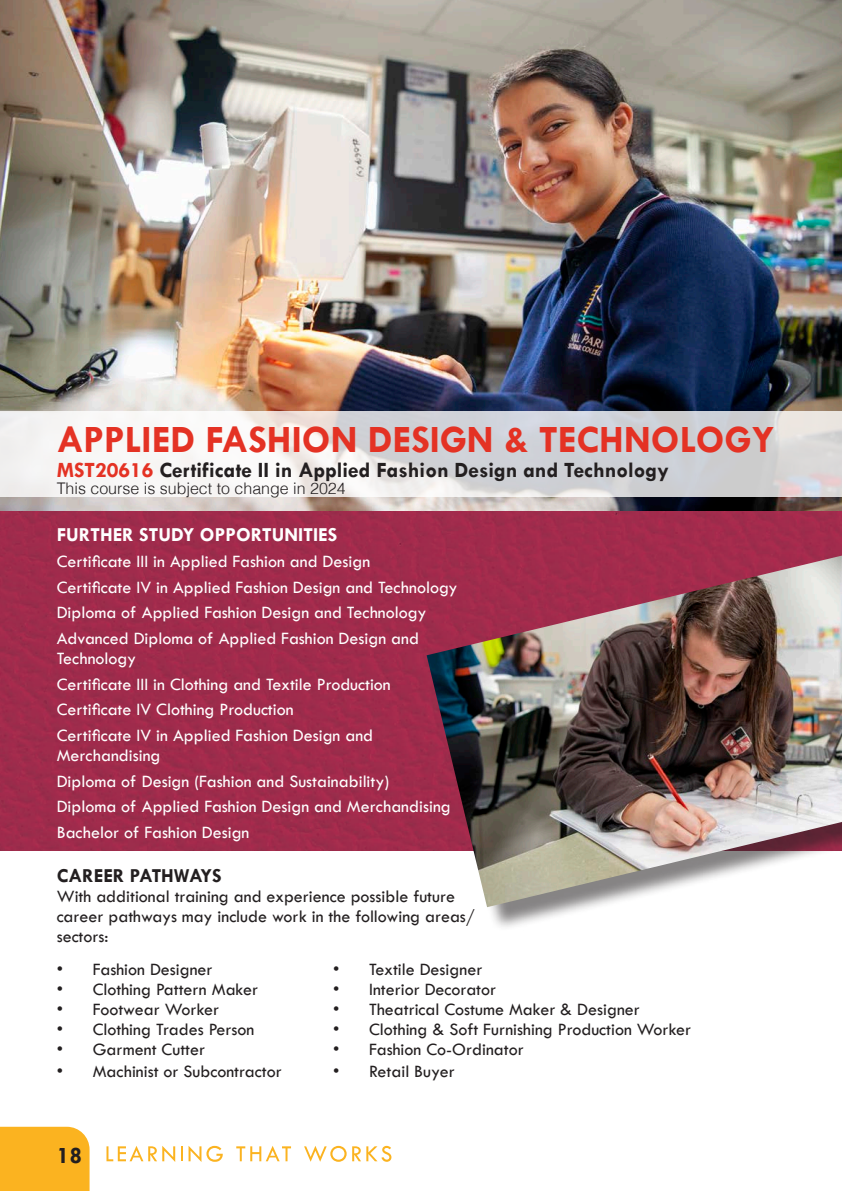
<style>
.page{position:relative;width:842px;height:1191px;background:#fff}
.page>*{position:absolute;margin:0;border:0;box-sizing:border-box;transform-origin:0 0}
.t1{font:700 39px "Tw Cen";color:#e43224}
.t2{font:700 24px "Tw Cen";color:#231f20}
.t3{font:700 22px "Tw Cen";color:#231f20}
.t4{font:700 20px "Tw Cen";color:#fff}
.Body_Copy_Heavy_Reve{font:700 20px "Tw Cen";color:#231f20}
.Body_Copy_Heavy{font:18px/20px "Tw Cen";color:#fff}
.Body_Copy_Heavy_Reve-2{font:18px/20px "Tw Cen";color:#231f20}
.Body_Copy_Normal{font:300 16px "Helvetica";color:#231f20}
.s1{color:#e43224}
</style>
<div class="page">
<svg style="left:106px;top:1146px;width:69px;height:16px"></svg>
<svg style="left:181px;top:1146px;width:2px;height:15px"></svg>
<svg style="left:189px;top:1145px;width:34px;height:17px"></svg>
<svg style="left:236px;top:1146px;width:55px;height:15px"></svg>
<svg style="left:304px;top:1145px;width:87px;height:16px"></svg>
<div style="left:0;top:1126px;width:90px;height:65px;background:#fbb320"></div>
<img style="left:0;top:0;width:842px;height:850px">
<svg style="left:0;top:411px;width:842px;height:85px"></svg>
<div style="left:430px;top:554px;width:412px;height:377px;background:#231f20;opacity:.55"></div>
<img style="left:427px;top:555px;width:415px;height:352px">
<p class="t1" style="left:57px;top:416px;width:719px">APPLIED FASHION DESIGN &amp; TECHNOLOGY</p>
<p class="t3" style="left:57px;top:456px;width:614px"><span class="s1">MST20616</span> Certificate II in Applied Fashion Design and Technology</p>
<p class="Body_Copy_Normal" style="left:57px;top:475px;width:291px">This course is subject to change in 2024</p>
<p class="t4" style="left:57px;top:523px;width:282px">FURTHER STUDY OPPORTUNITIES</p>
<p class="Body_Copy_Heavy" style="left:57px;top:551px;width:315px">Certificate III in Applied Fashion and Design</p>
<p class="Body_Copy_Heavy" style="left:57px;top:577px;width:402px">Certificate IV in Applied Fashion Design and Technology</p>
<p class="Body_Copy_Heavy" style="left:57px;top:602px;width:371px">Diploma of Applied Fashion Design and Technology</p>
<p class="Body_Copy_Heavy" style="left:57px;top:628px;width:364px">Advanced Diploma of Applied Fashion Design and<br>Technology</p>
<p class="Body_Copy_Heavy" style="left:57px;top:674px;width:336px">Certificate III in Clothing and Textile Production</p>
<p class="Body_Copy_Heavy" style="left:57px;top:699px;width:238px">Certificate IV Clothing Production</p>
<p class="Body_Copy_Heavy" style="left:57px;top:725px;width:318px">Certificate IV in Applied Fashion Design and<br>Merchandising</p>
<p class="Body_Copy_Heavy" style="left:57px;top:771px;width:334px">Diploma of Design (Fashion and Sustainability)</p>
<p class="Body_Copy_Heavy" style="left:57px;top:796px;width:396px">Diploma of Applied Fashion Design and Merchandising</p>
<p class="Body_Copy_Heavy" style="left:57px;top:822px;width:194px">Bachelor of Fashion Design</p>
<p class="Body_Copy_Heavy_Reve" style="left:57px;top:863px;width:167px">CAREER PATHWAYS</p>
<p class="Body_Copy_Heavy_Reve-2" style="left:57px;top:885px;width:420px">With additional training and experience possible future career pathways may include work in the following areas/ sectors:</p>
<p class="Body_Copy_Heavy_Reve-2" style="left:333px;top:959px;width:151px">• Textile Designer</p>
<p class="Body_Copy_Heavy_Reve-2" style="left:333px;top:979px;width:165px">• Interior Decorator</p>
<p class="Body_Copy_Heavy_Reve-2" style="left:333px;top:999px;width:308px">• Theatrical Costume Maker &amp; Designer</p>
<p class="Body_Copy_Heavy_Reve-2" style="left:333px;top:1019px;width:360px">• Clothing &amp; Soft Furnishing Production Worker</p>
<p class="Body_Copy_Heavy_Reve-2" style="left:333px;top:1039px;width:192px">• Fashion Co-Ordinator</p>
<p class="Body_Copy_Heavy_Reve-2" style="left:333px;top:1061px;width:123px">• Retail Buyer</p>
<p class="Body_Copy_Heavy_Reve-2" style="left:57px;top:959px;width:157px">• Fashion Designer</p>
<p class="Body_Copy_Heavy_Reve-2" style="left:57px;top:979px;width:203px">• Clothing Pattern Maker</p>
<p class="Body_Copy_Heavy_Reve-2" style="left:57px;top:999px;width:164px">• Footwear Worker</p>
<p class="Body_Copy_Heavy_Reve-2" style="left:57px;top:1019px;width:199px">• Clothing Trades Person</p>
<p class="Body_Copy_Heavy_Reve-2" style="left:57px;top:1039px;width:150px">• Garment Cutter</p>
<p class="Body_Copy_Heavy_Reve-2" style="left:57px;top:1061px;width:226px">• Machinist or Subcontractor</p>
<p class="t2" style="left:57px;top:1140px;width:27px">18</p>
</div>
